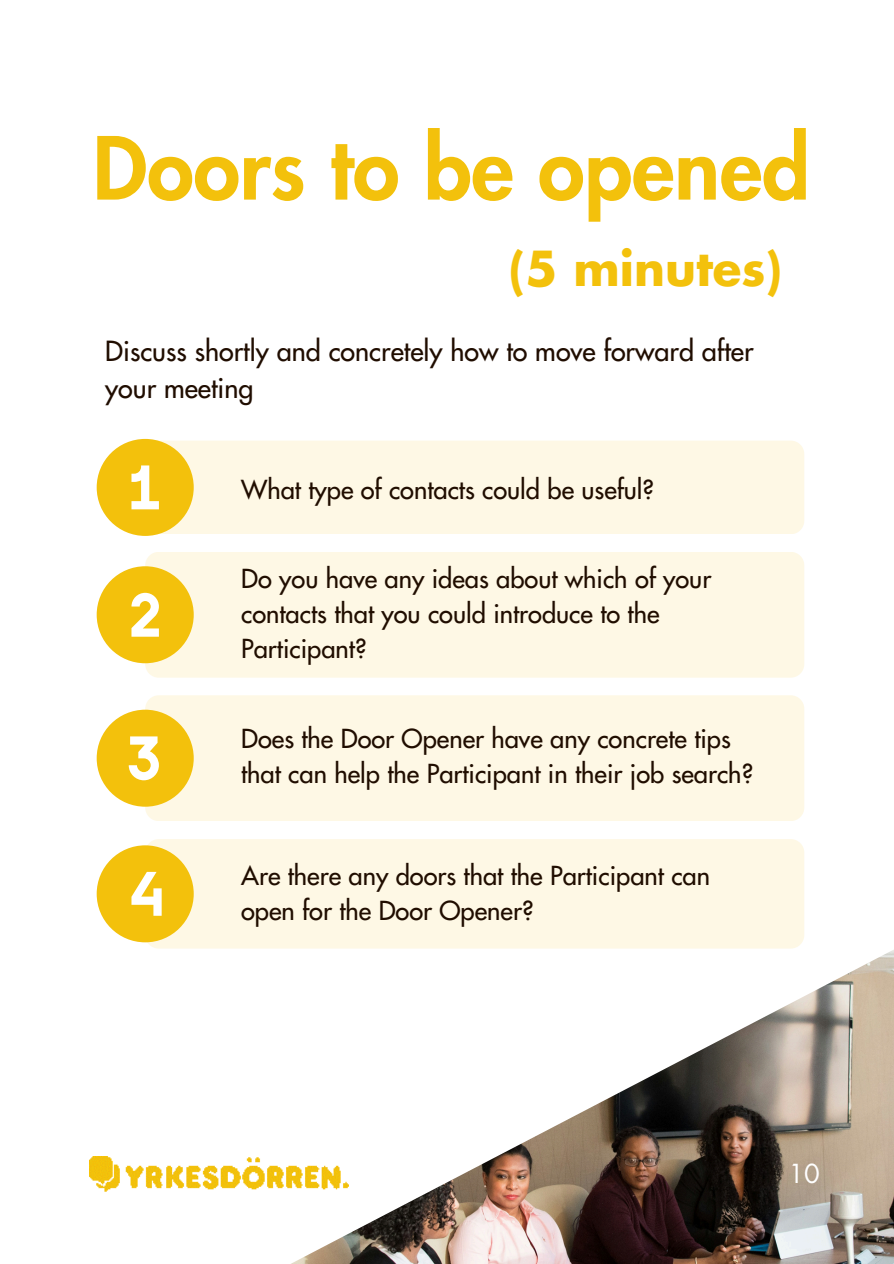
<style>
.page{position:relative;width:894px;height:1264px;background:#fff}
.page>*{position:absolute;margin:0;border:0;box-sizing:border-box;transform-origin:0 0}
.t1{font:800 84.45px "Futura Std";color:#f3c10c}
.t2{font:700 46.95px "Futura Std";color:#f3c10c}
.t3{font:500 27px/37.2px "Futura Std";color:#200d00}
.t4{font:500 25.5px/34.8px "Futura Std";color:#200d00}
.t5{font:25.5px "Futura Std";color:#fff}
</style>
<div class="page">
<div style="left:145px;top:440px;width:659px;height:94px;background:#fef8e5;border-radius:13px"></div>
<div style="left:145px;top:552px;width:659px;height:125px;background:#fef8e5;border-radius:14px"></div>
<div style="left:145px;top:695px;width:659px;height:126px;background:#fef8e5;border-radius:14px"></div>
<div style="left:145px;top:839px;width:659px;height:109px;background:#fef8e5;border-radius:14px"></div>
<img style="left:109px;top:926px;width:784px;height:337px">
<img style="left:89px;top:1156px;width:259px;height:36px">
<div style="left:97px;top:439px;width:97px;height:97px;background:#f3c10c;border-radius:50%"></div>
<div style="left:97px;top:566px;width:97px;height:97px;background:#f3c10c;border-radius:50%"></div>
<div style="left:97px;top:845px;width:97px;height:97px;background:#f3c10c;border-radius:50%"></div>
<div style="left:97px;top:709px;width:97px;height:97px;background:#f3c10c;border-radius:50%"></div>
<svg style="left:131px;top:465px;width:27px;height:44px"></svg>
<svg style="left:131px;top:593px;width:27px;height:43px"></svg>
<svg style="left:129px;top:736px;width:30px;height:44px"></svg>
<svg style="left:131px;top:871px;width:31px;height:44px"></svg>
<h1 class="t1" style="left:93px;top:130px;width:718px">Doors to be opened</h1>
<p class="t2" style="left:508px;top:247px;width:275px">(5 minutes)</p>
<h2 class="t3" style="left:105px;top:333px;width:649px">Discuss shortly and concretely how to move forward after your meeting</h2>
<p class="t4" style="left:241px;top:473px;width:414px">What type of contacts could be useful?</p>
<p class="t4" style="left:241px;top:562px;width:471px">Do you have any ideas about which of your contacts that you could introduce to the<br>Participant?</p>
<p class="t4" style="left:241px;top:721px;width:513px;line-height:35.5px">Does the Door Opener have any concrete tips that can help the Participant in their job search?</p>
<p class="t4" style="left:241px;top:859px;width:470px">Are there any doors that the Participant can open for the Door Opener?</p>
<p class="t5" style="left:788px;top:1161px;width:33px">10</p>
</div>
